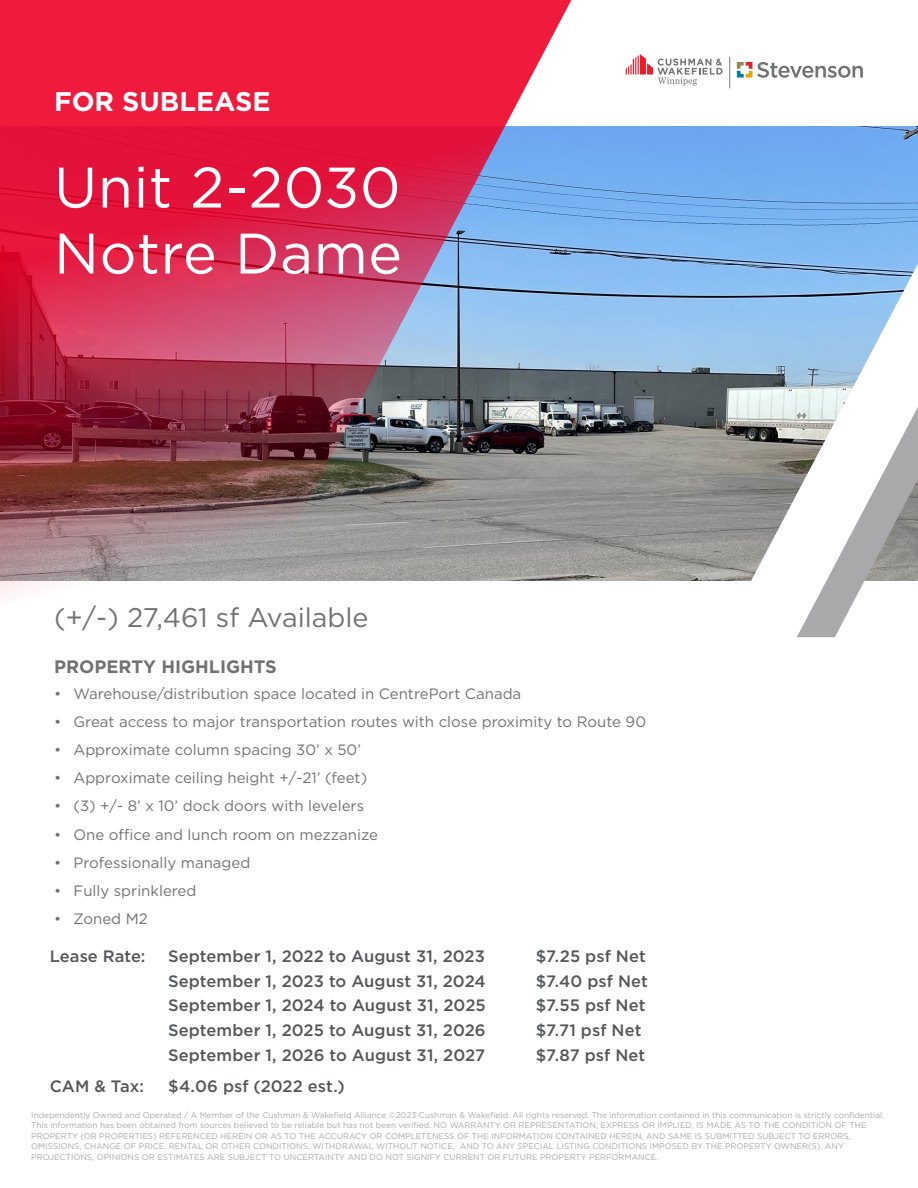
<style>
.page{position:relative;width:918px;height:1188px;background:#fff}
.page>*{position:absolute;margin:0;border:0;box-sizing:border-box;transform-origin:0 0}
.Highlight_Pg_-_Title_-_44_pt{font:57px/66px "Gotham";letter-spacing:.01em;color:#fff}
.Highlight_Paragraph_-_18_pt{font:27px "Gotham";color:#717271}
.Highlight_Paragraph_-_18_pt-2{font:700 27px "Gotham";color:#fff}
.Small_Bold_Titles_-_12_pt{font:700 18px "Gotham";color:#717271}
.Body_Text_-_Bullet{font:500 16.5px "Gotham";letter-spacing:.005em;color:#54575a}
.t1{font:15px "Gotham";color:#717271}
.t2{font:8.25px/10.5px "Gotham";color:#a9a8aa}
</style>
<div class="page">
<img style="left:579px;top:126px;width:339px;height:455px">
<svg style="left:750px;top:264px;width:168px;height:317px"></svg>
<svg style="left:626px;top:54px;width:97px;height:32px"></svg>
<hr style="left:729px;top:57px;width:1px;height:31px;background:#787a7d">
<svg style="left:737px;top:62px;width:126px;height:16px"></svg>
<img style="left:0;top:0;width:579px;height:595px">
<svg style="left:797px;top:407px;width:121px;height:230px"></svg>
<p class="Highlight_Paragraph_-_18_pt-2" style="left:54px;top:83px;width:218px">FOR SUBLEASE</p>
<p class="Highlight_Pg_-_Title_-_44_pt" style="left:54px;top:153px;width:350px">Unit 2-2030<br>Notre Dame</p>
<p class="Highlight_Paragraph_-_18_pt" style="left:54px;top:600px;width:316px">(+/-) 27,461 sf Available</p>
<p class="Small_Bold_Titles_-_12_pt" style="left:54px;top:654px;width:224px">PROPERTY HIGHLIGHTS</p>
<p class="t1" style="left:54px;top:684px;width:469px">• Warehouse/distribution space located in CentrePort Canada</p>
<p class="t1" style="left:54px;top:712px;width:594px">• Great access to major transportation routes with close proximity to Route 90</p>
<p class="t1" style="left:54px;top:740px;width:309px">• Approximate column spacing 30’ x 50’</p>
<p class="t1" style="left:54px;top:768px;width:315px">• Approximate ceiling height +/-21’ (feet)</p>
<p class="t1" style="left:54px;top:796px;width:312px">• (3) +/- 8’ x 10’ dock doors with levelers</p>
<p class="t1" style="left:54px;top:825px;width:326px">• One office and lunch room on mezzanize</p>
<p class="t1" style="left:54px;top:853px;width:198px">• Professionally managed</p>
<p class="t1" style="left:54px;top:881px;width:144px">• Fully sprinklered</p>
<p class="t1" style="left:54px;top:909px;width:95px">• Zoned M2</p>
<p class="Body_Text_-_Bullet" style="left:50px;top:945px;width:97px">Lease Rate:</p>
<p class="Body_Text_-_Bullet" style="left:168px;top:945px;width:318px">September 1, 2022 to August 31, 2023</p>
<p class="Body_Text_-_Bullet" style="left:536px;top:945px;width:112px">$7.25 psf Net</p>
<p class="Body_Text_-_Bullet" style="left:168px;top:970px;width:319px">September 1, 2023 to August 31, 2024</p>
<p class="Body_Text_-_Bullet" style="left:536px;top:970px;width:114px">$7.40 psf Net</p>
<p class="Body_Text_-_Bullet" style="left:168px;top:995px;width:319px">September 1, 2024 to August 31, 2025</p>
<p class="Body_Text_-_Bullet" style="left:536px;top:995px;width:111px">$7.55 psf Net</p>
<p class="Body_Text_-_Bullet" style="left:168px;top:1020px;width:319px">September 1, 2025 to August 31, 2026</p>
<p class="Body_Text_-_Bullet" style="left:536px;top:1020px;width:107px">$7.71 psf Net</p>
<p class="Body_Text_-_Bullet" style="left:168px;top:1044px;width:319px">September 1, 2026 to August 31, 2027</p>
<p class="Body_Text_-_Bullet" style="left:536px;top:1044px;width:111px">$7.87 psf Net</p>
<p class="Body_Text_-_Bullet" style="left:50px;top:1076px;width:96px">CAM &amp; Tax:</p>
<p class="Body_Text_-_Bullet" style="left:168px;top:1076px;width:178px">$4.06 psf (2022 est.)</p>
<p class="t2" style="left:31px;top:1110px;width:855px">Independently Owned and Operated / A Member of the Cushman &amp; Wakefield Alliance ©2023 Cushman &amp; Wakefield. All rights reserved. The information contained in this communication is strictly confidential.<br>This information has been obtained from sources believed to be reliable but has not been verified. NO WARRANTY OR REPRESENTATION, EXPRESS OR IMPLIED, IS MADE AS TO THE CONDITION OF THE PROPERTY (OR PROPERTIES) REFERENCED HEREIN OR AS TO THE ACCURACY OR COMPLETENESS OF THE INFORMATION CONTAINED HEREIN, AND SAME IS SUBMITTED SUBJECT TO ERRORS, OMISSIONS, CHANGE OF PRICE, RENTAL OR OTHER CONDITIONS, WITHDRAWAL WITHOUT NOTICE, AND TO ANY SPECIAL LISTING CONDITIONS IMPOSED BY THE PROPERTY OWNER(S). ANY PROJECTIONS, OPINIONS OR ESTIMATES ARE SUBJECT TO UNCERTAINTY AND DO NOT SIGNIFY CURRENT OR FUTURE PROPERTY PERFORMANCE.</p>
</div>
